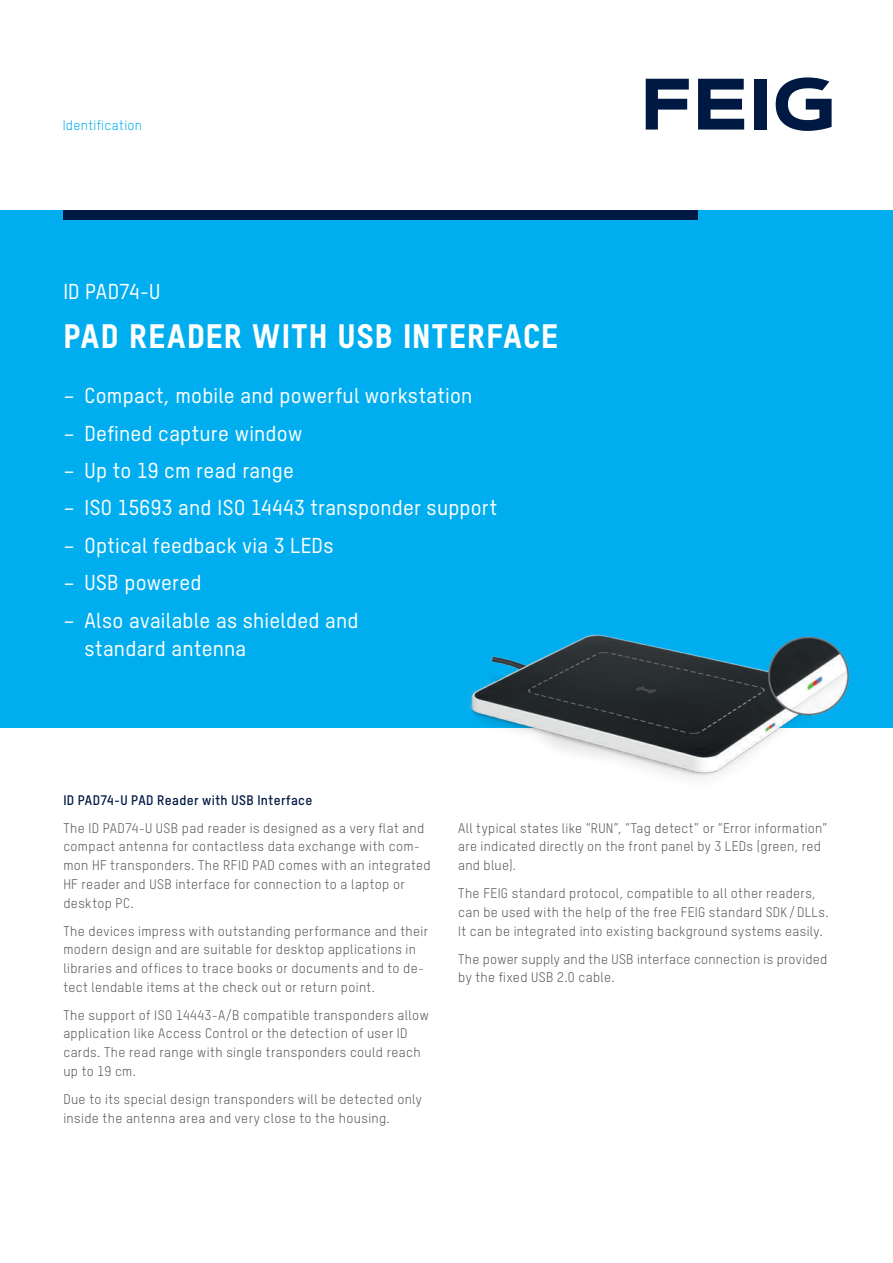
<style>
.page{position:relative;width:893px;height:1263px;background:#fff}
.page>*{position:absolute;margin:0;border:0;box-sizing:border-box;transform-origin:0 0}
.t1{font:33px "T Star Heavy";letter-spacing:.04em;color:#fff}
.t2{font:21px/28px "T Star Medium";letter-spacing:.01em;color:#fff}
.t3{font:13.5px/18.8px "T Star Regular";letter-spacing:.025em;color:#57585a}
.t4{font:13.5px "T Star Bold";letter-spacing:.03em;color:#001942}
.t5{font:13.5px "T Star Regular";letter-spacing:.025em;color:#00aeef}
</style>
<div class="page">
<div style="left:0;top:210px;width:893px;height:518px;background:#00aeef"></div>
<div style="left:63px;top:210px;width:635px;height:10px;background:#001942"></div>
<img style="left:468px;top:634px;width:382px;height:145px">
<svg style="left:646px;top:79px;width:43px;height:51px"></svg>
<svg style="left:698px;top:79px;width:46px;height:51px"></svg>
<div style="left:755px;top:79px;width:12px;height:51px;background:#001942"></div>
<svg style="left:776px;top:77px;width:56px;height:54px"></svg>
<p class="t5" style="left:63px;top:119px;width:81px">Identification</p>
<h2 class="t2" style="left:63px;top:279px;width:99px">ID PAD74-U</h2>
<h1 class="t1" style="left:64px;top:324px;width:496px">PAD READER WITH USB INTERFACE</h1>
<h2 class="t2" style="left:63px;top:383px;width:411px">– Compact, mobile and powerful workstation</h2>
<h2 class="t2" style="left:63px;top:420px;width:240px">– Defined capture window</h2>
<h2 class="t2" style="left:63px;top:457px;width:232px">– Up to 19 cm read range</h2>
<h2 class="t2" style="left:63px;top:495px;width:435px">– ISO 15693 and ISO 14443 transponder support</h2>
<h2 class="t2" style="left:63px;top:532px;width:272px">– Optical feedback via 3 LEDs</h2>
<h2 class="t2" style="left:63px;top:570px;width:140px">– USB powered</h2>
<h2 class="t2" style="left:85px;top:607px;width:276px;text-indent:-21px">– Also available as shielded and standard antenna</h2>
<p class="t4" style="left:63px;top:795px;width:251px">ID PAD74-U PAD Reader with USB Interface</p>
<p class="t3" style="left:63px;top:819px;width:369px">The ID PAD74-U USB pad reader is designed as a very flat and compact antenna for contactless data exchange with com&shy;mon HF transponders. The RFID PAD comes with an integrated HF reader and USB interface for connection to a laptop or desktop PC.</p>
<p class="t3" style="left:63px;top:922px;width:366px">The devices impress with outstanding performance and their modern design and are suitable for desktop applications in libraries and offices to trace books or documents and to de&shy;tect lendable items at the check out or return point.</p>
<p class="t3" style="left:63px;top:1006px;width:367px">The support of ISO 14443-A/B compatible transponders allow application like Access Control or the detection of user ID cards. The read range with single transponders could reach up to 19 cm.</p>
<p class="t3" style="left:63px;top:1090px;width:360px">Due to its special design transponders will be detected only inside the antenna area and very close to the housing.</p>
<p class="t3" style="left:458px;top:819px;width:371px">All typical states like “RUN”, “Tag detect” or “Error information” are indicated directly on the front panel by 3 LEDs (green, red and blue).</p>
<p class="t3" style="left:458px;top:885px;width:372px">The FEIG standard protocol, compatible to all other readers, can be used with the help of the free FEIG standard SDK / DLLs.<br>It can be integrated into existing background systems easily.</p>
<p class="t3" style="left:458px;top:950px;width:371px">The power supply and the USB interface connection is provided by the fixed USB 2.0 cable.</p>
</div>
